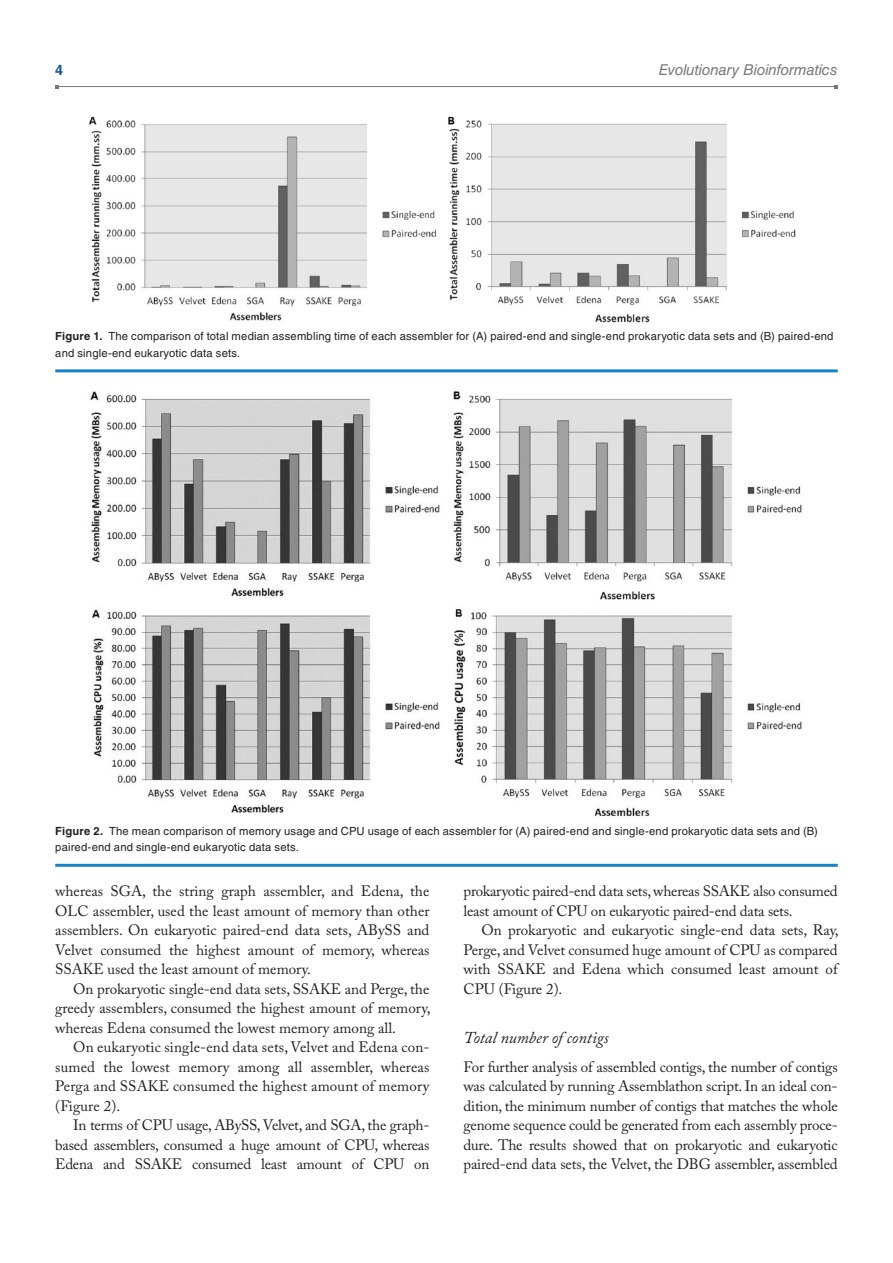
<style>
.page{position:relative;width:893px;height:1263px;background:#fff}
.page>*{position:absolute;margin:0;border:0;box-sizing:border-box;transform-origin:0 0}
.t1{font:italic 16.5px "Adobe Caslon Pro";color:#231f20}
.t2{font:15px/19.5px "Adobe Caslon Pro";letter-spacing:-.01em;color:#231f20;text-align:justify}
.t3{font:italic 15px "Helvetica LT Std";letter-spacing:-.005em;color:#76787b}
.t4{font:700 14.25px "Helvetica LT Std";color:#1055a4}
.t5{font:11.25px/16.5px "Helvetica LT Std";letter-spacing:.015em;color:#231f20}
.s1{font-weight:700}
</style>
<div class="page">
<hr style="left:57px;top:86px;width:779px;height:1px;background:#76787b">
<hr style="left:55px;top:369px;width:783px;height:3px;background:#1582c5">
<img style="left:89px;top:116px;width:707px;height:207px">
<hr style="left:55px;top:864px;width:783px;height:3px;background:#1582c5">
<img style="left:90px;top:391px;width:712px;height:426px">
<p class="t4" style="left:55px;top:61px;width:9px">4</p>
<p class="t3" style="left:659px;top:61px;width:180px">Evolutionary Bioinformatics</p>
<p class="t5" style="left:55px;top:328px;width:780px"><span class="s1">Figure 1.</span> The comparison of total median assembling time of each assembler for (A) paired-end and single-end prokaryotic data sets and (B) paired-end and single-end eukaryotic data sets.</p>
<p class="t5" style="left:55px;top:822px;width:764px"><span class="s1">Figure 2.</span> The mean comparison of memory usage and CPU usage of each assembler for (A) paired-end and single-end prokaryotic data sets and (B) paired-end and single-end eukaryotic data sets.</p>
<p class="t2" style="left:55px;top:881px;width:376px">whereas SGA, the string graph assembler, and Edena, the OLC assembler, used the least amount of memory than other assemblers. On eukaryotic paired-end data sets, ABySS and Velvet consumed the highest amount of memory, whereas SSAKE used the least amount of memory.</p>
<p class="t2" style="left:55px;top:979px;width:377px;text-indent:18px">On prokaryotic single-end data sets, SSAKE and Perge, the greedy assemblers, consumed the highest amount of memory, whereas Edena consumed the lowest memory among all.</p>
<p class="t2" style="left:55px;top:1037px;width:376px;text-indent:18px">On eukaryotic single-end data sets, Velvet and Edena con&shy;sumed the lowest memory among all assembler, whereas Perga and SSAKE consumed the highest amount of memory (Figure 2).</p>
<p class="t2" style="left:55px;top:1115px;width:376px;text-indent:18px">In terms of CPU usage, ABySS, Velvet, and SGA, the graph&shy;based assemblers, consumed a huge amount of CPU, whereas Edena and SSAKE consumed least amount of CPU on</p>
<p class="t2" style="left:463px;top:881px;width:376px">prokaryotic paired-end data sets, whereas SSAKE also consumed least amount of CPU on eukaryotic paired-end data sets.</p>
<p class="t2" style="left:463px;top:920px;width:377px;text-indent:18px">On prokaryotic and eukaryotic single-end data sets, Ray, Perge, and Velvet consumed huge amount of CPU as compared with SSAKE and Edena which consumed least amount of CPU (Figure 2).</p>
<p class="t1" style="left:463px;top:1028px;width:147px">Total number of contigs</p>
<p class="t2" style="left:463px;top:1057px;width:376px">For further analysis of assembled contigs, the number of contigs was calculated by running Assemblathon script. In an ideal con&shy;dition, the minimum number of contigs that matches the whole genome sequence could be generated from each assembly proce&shy;dure. The results showed that on prokaryotic and eukaryotic paired-end data sets, the Velvet, the DBG assembler, assembled</p>
</div>
